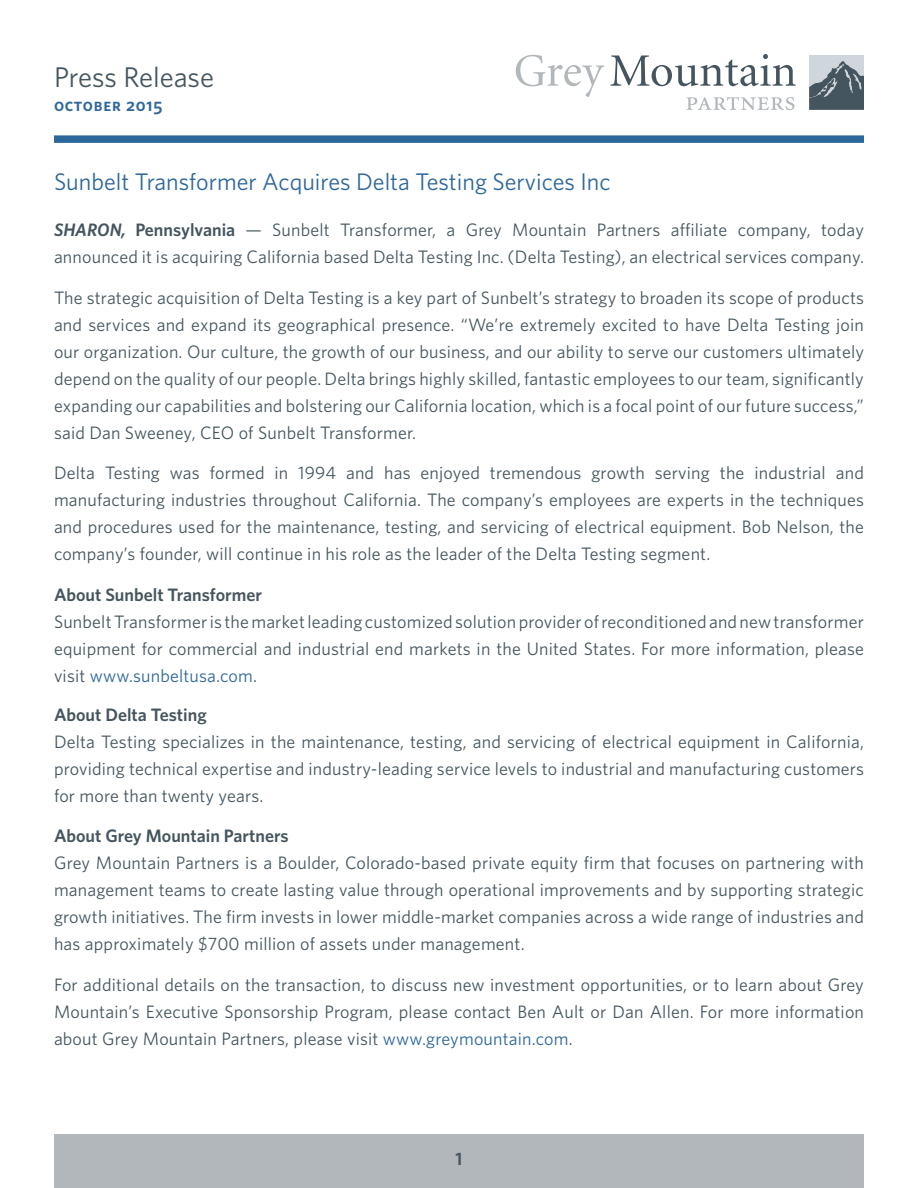
<style>
.page{position:relative;width:918px;height:1188px;background:#fff}
.page>*{position:absolute;margin:0;border:0;box-sizing:border-box;transform-origin:0 0}
.t1{font:28.5px "Whitney";color:#45555f}
.t2{font:24px "Whitney";color:#2e679b}
.t3{font:18px/27px "Whitney";letter-spacing:.01em;color:#45555f;text-align:justify}
.t4{font:600 18px "Whitney";color:#45555f}
.t5{font:18px "Whitney Semibold SC";letter-spacing:.04em;color:#2e679b}
.s1{font-weight:600;font-style:italic}
.s2{font-weight:600}
.s3{color:#2e679b}
</style>
<div class="page">
<div style="left:809px;top:56px;width:55px;height:54px;background:#cfd7dc"></div>
<svg style="left:809px;top:61px;width:55px;height:49px"></svg>
<svg style="left:516px;top:55px;width:88px;height:42px"></svg>
<svg style="left:610px;top:54px;width:186px;height:32px"></svg>
<svg style="left:686px;top:97px;width:109px;height:13px"></svg>
<div style="left:54px;top:135px;width:810px;height:8px;background:#2e679b"></div>
<div style="left:54px;top:1134px;width:810px;height:54px;background:#b2b7bb"></div>
<p class="t1" style="left:54px;top:58px;width:162px">Press Release</p>
<p class="t5" style="left:54px;top:93px;width:110px">october 2015</p>
<p class="t2" style="left:54px;top:166px;width:558px">Sunbelt Transformer Acquires Delta Testing Services Inc</p>
<p class="t3" style="left:54px;top:216px;width:812px"><span class="s1">SHARON,</span> <span class="s2">Pennsylvania</span> — Sunbelt Transformer, a Grey Mountain Partners affiliate company, today announced it is acquiring California based Delta Testing Inc. (Delta Testing), an electrical services company.</p>
<p class="t3" style="left:54px;top:284px;width:812px">The strategic acquisition of Delta Testing is a key part of Sunbelt’s strategy to broaden its scope of products and services and expand its geographical presence. “We’re extremely excited to have Delta Testing join our organization. Our culture, the growth of our business, and our ability to serve our customers ultimately depend on the quality of our people. Delta brings highly skilled, fantastic employees to our team, significantly expanding our capabilities and bolstering our California location, which is a focal point of our future success,” said Dan Sweeney, CEO of Sunbelt Transformer.</p>
<p class="t3" style="left:54px;top:459px;width:812px">Delta Testing was formed in 1994 and has enjoyed tremendous growth serving the industrial and manufacturing industries throughout California. The company’s employees are experts in the techniques and procedures used for the maintenance, testing, and servicing of electrical equipment. Bob Nelson, the company’s founder, will continue in his role as the leader of the Delta Testing segment.</p>
<p class="t4" style="left:54px;top:582px;width:210px">About Sunbelt Transformer</p>
<p class="t3" style="left:54px;top:608px;width:811px">Sunbelt Transformer is the market leading customized solution provider of reconditioned and new transformer equipment for commercial and industrial end markets in the United States. For more information, please visit <span class="s3">www.sunbeltusa.com</span>.</p>
<p class="t4" style="left:54px;top:703px;width:154px">About Delta Testing</p>
<p class="t3" style="left:54px;top:728px;width:812px">Delta Testing specializes in the maintenance, testing, and servicing of electrical equipment in California, providing technical expertise and industry-leading service levels to industrial and manufacturing customers for more than twenty years.</p>
<p class="t4" style="left:54px;top:824px;width:236px">About Grey Mountain Partners</p>
<p class="t3" style="left:54px;top:849px;width:812px">Grey Mountain Partners is a Boulder, Colorado-based private equity firm that focuses on partnering with management teams to create lasting value through operational improvements and by supporting strategic growth initiatives. The firm invests in lower middle-market companies across a wide range of industries and has approximately $700 million of assets under management.</p>
<p class="t3" style="left:54px;top:971px;width:812px">For additional details on the transaction, to discuss new investment opportunities, or to learn about Grey Mountain’s Executive Sponsorship Program, please contact Ben Ault or Dan Allen. For more information about Grey Mountain Partners, please visit <span class="s3">www.greymountain.com</span>.</p>
<p class="t4" style="left:456px;top:1146px;width:8px">1</p>
</div>
